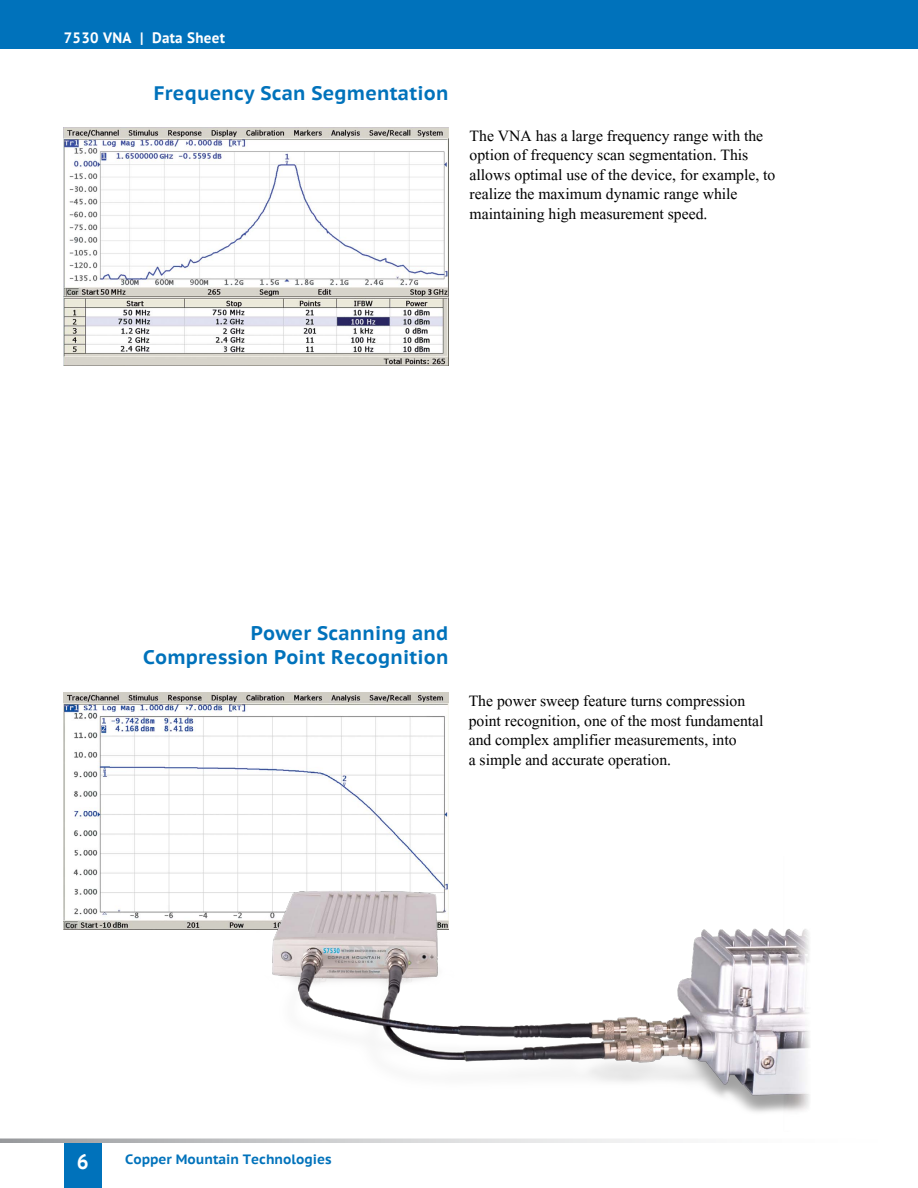
<style>
.page{position:relative;width:918px;height:1188px;background:#fff}
.page>*{position:absolute;margin:0;border:0;box-sizing:border-box;transform-origin:0 0}
.t1{font:700 21px "PT Sans";color:#fff}
.t2{font:19.5px/19.5px "Aparajita";color:#000}
.t3{font:700 19.5px/24px "PT Sans Caption";letter-spacing:.01em;color:#0072bb;text-align:right}
.t4{font:700 15px "PT Sans";letter-spacing:.02em;color:#fff}
.t5{font:700 13.5px "PT Sans Caption";color:#0072bb}
</style>
<div class="page">
<div style="left:64px;top:1143px;width:38px;height:45px;background:#0072bb"></div>
<svg style="left:0;top:1138px;width:672px;height:5px;background:#d1d2d3"></svg>
<div style="left:0;top:0;width:918px;height:35px;background:#0072bb"></div>
<div style="left:0;top:27px;width:918px;height:22px;background:#0072bb"></div>
<img style="left:64px;top:692px;width:384px;height:238px">
<img style="left:64px;top:128px;width:384px;height:237px">
<img style="left:229px;top:857px;width:581px;height:256px">
<p class="t4" style="left:64px;top:30px;width:163px">7530 VNA | Data Sheet</p>
<p class="t3" style="left:154px;top:81px;width:296px">Frequency Scan Segmentation</p>
<p class="t2" style="left:470px;top:128px;width:307px">The VNA has a large frequency range with the option of frequency scan segmentation. This allows optimal use of the device, for example, to realize the maximum dynamic range while maintaining high measurement speed.</p>
<p class="t3" style="left:143px;top:622px;width:307px">Power Scanning and<br>Compression Point Recognition</p>
<p class="t2" style="left:469px;top:693px;width:296px">The power sweep feature turns compression point recognition, one of the most fundamental and complex amplifier measurements, into<br>a simple and accurate operation.</p>
<p class="t1" style="left:77px;top:1151px;width:13px">6</p>
<p class="t5" style="left:125px;top:1153px;width:208px">Copper Mountain Technologies</p>
</div>
